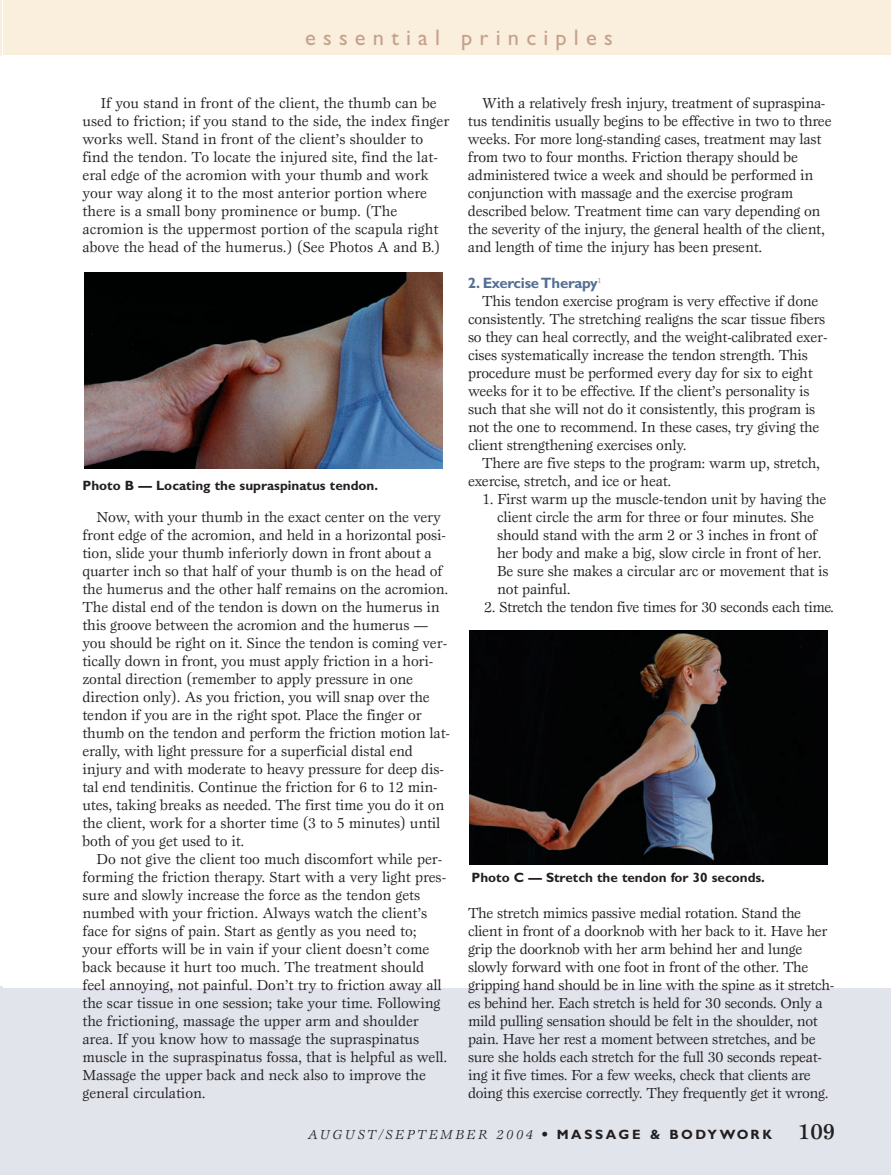
<style>
.page{position:relative;width:891px;height:1175px;background:#fff}
.page>*{position:absolute;margin:0;border:0;box-sizing:border-box;transform-origin:0 0}
.t1{font:22.5px "Gill Sans";letter-spacing:.32em;color:#c5a18d}
.t2{font:15px/18px "Esprit";letter-spacing:-.015em;color:#231f20}
.t3{font:700 15px "Gill Sans";letter-spacing:-.015em;color:#546f93}
.t4{font:700 13.5px "Gill Sans";color:#231f20}
.t5{font:italic 13.5px "Esprit";letter-spacing:.19em;color:#231f20}
.s1{font-weight:500;font-style:normal}
.s2{font-family:"Gill Sans";font-weight:700;font-style:normal}
.s3{font-weight:500;font-style:normal;font-size:22.5px}
</style>
<div class="page">
<img style="left:470px;top:630px;width:358px;height:234px">
<img style="left:84px;top:272px;width:358px;height:196px">
<h1 class="t1" style="left:305px;top:30px;width:309px">essential principles</h1>
<p class="t2" style="left:82px;top:95px;width:369px;text-indent:18px">If you stand in front of the client, the thumb can be used to friction; if you stand to the side, the index finger works well. Stand in front of the client’s shoulder to find the tendon. To locate the injured site, find the lat&shy;eral edge of the acromion with your thumb and work your way along it to the most anterior portion where there is a small bony prominence or bump. (The acromion is the uppermost portion of the scapula right above the head of the humerus.) (See Photos A and B.)</p>
<p class="t2" style="left:468px;top:95px;width:365px;text-indent:14px">With a relatively fresh injury, treatment of supraspina&shy;tus tendinitis usually begins to be effective in two to three weeks. For more long-standing cases, treatment may last from two to four months. Friction therapy should be administered twice a week and should be performed in conjunction with massage and the exercise program described below. Treatment time can vary depending on the severity of the injury, the general health of the client, and length of time the injury has been present.</p>
<p class="t3" style="left:468px;top:278px;width:135px">2. Exercise Therapy<sup>1</sup></p>
<p class="t2" style="left:468px;top:293px;width:361px;text-indent:14px">This tendon exercise program is very effective if done consistently. The stretching realigns the scar tissue fibers so they can heal correctly, and the weight-calibrated exer&shy;cises systematically increase the tendon strength. This procedure must be performed every day for six to eight weeks for it to be effective. If the client’s personality is such that she will not do it consistently, this program is not the one to recommend. In these cases, try giving the client strengthening exercises only.</p>
<p class="t2" style="left:468px;top:455px;width:354px;text-indent:14px">There are five steps to the program: warm up, stretch, exercise, stretch, and ice or heat.</p>
<p class="t2" style="left:497px;top:491px;width:333px;text-indent:-15px">1. First warm up the muscle-tendon unit by having the client circle the arm for three or four minutes. She should stand with the arm 2 or 3 inches in front of her body and make a big, slow circle in front of her.<br>Be sure she makes a circular arc or movement that is not painful.</p>
<p class="t2" style="left:484px;top:599px;width:351px">2. Stretch the tendon five times for 30 seconds each time.</p>
<p class="t4" style="left:82px;top:481px;width:297px">Photo B — Locating the supraspinatus tendon.</p>
<p class="t2" style="left:82px;top:509px;width:369px;text-indent:14px">Now, with your thumb in the exact center on the very front edge of the acromion, and held in a horizontal posi&shy;tion, slide your thumb inferiorly down in front about a quarter inch so that half of your thumb is on the head of the humerus and the other half remains on the acromion.<br>The distal end of the tendon is down on the humerus in this groove between the acromion and the humerus — you should be right on it. Since the tendon is coming ver&shy;tically down in front, you must apply friction in a hori&shy;zontal direction (remember to apply pressure in one direction only). As you friction, you will snap over the tendon if you are in the right spot. Place the finger or thumb on the tendon and perform the friction motion lat&shy;erally, with light pressure for a superficial distal end injury and with moderate to heavy pressure for deep dis&shy;tal end tendinitis. Continue the friction for 6 to 12 min&shy;utes, taking breaks as needed. The first time you do it on the client, work for a shorter time (3 to 5 minutes) until both of you get used to it.</p>
<p class="t2" style="left:82px;top:851px;width:366px;text-indent:14px">Do not give the client too much discomfort while per&shy;forming the friction therapy. Start with a very light pres&shy;sure and slowly increase the force as the tendon gets numbed with your friction. Always watch the client’s face for signs of pain. Start as gently as you need to; your efforts will be in vain if your client doesn’t come back because it hurt too much. The treatment should feel annoying, not painful. Don’t try to friction away all the scar tissue in one session; take your time. Following the frictioning, massage the upper arm and shoulder area. If you know how to massage the supraspinatus muscle in the supraspinatus fossa, that is helpful as well.<br>Massage the upper back and neck also to improve the general circulation.</p>
<p class="t4" style="left:471px;top:872px;width:295px">Photo C — Stretch the tendon for 30 seconds.</p>
<p class="t2" style="left:468px;top:905px;width:368px">The stretch mimics passive medial rotation. Stand the client in front of a doorknob with her back to it. Have her grip the doorknob with her arm behind her and lunge slowly forward with one foot in front of the other. The gripping hand should be in line with the spine as it stretch&shy;es behind her. Each stretch is held for 30 seconds. Only a mild pulling sensation should be felt in the shoulder, not pain. Have her rest a moment between stretches, and be sure she holds each stretch for the full 30 seconds repeat&shy;ing it five times. For a few weeks, check that clients are doing this exercise correctly. They frequently get it wrong.</p>
<p class="t5" style="left:308px;top:1129px;width:529px">AUGUST/SEPTEMBER 2004 <span class="s1">•</span> <span class="s2">MASSAGE &amp; BODYWORK</span> <span class="s3">109</span></p>
</div>
